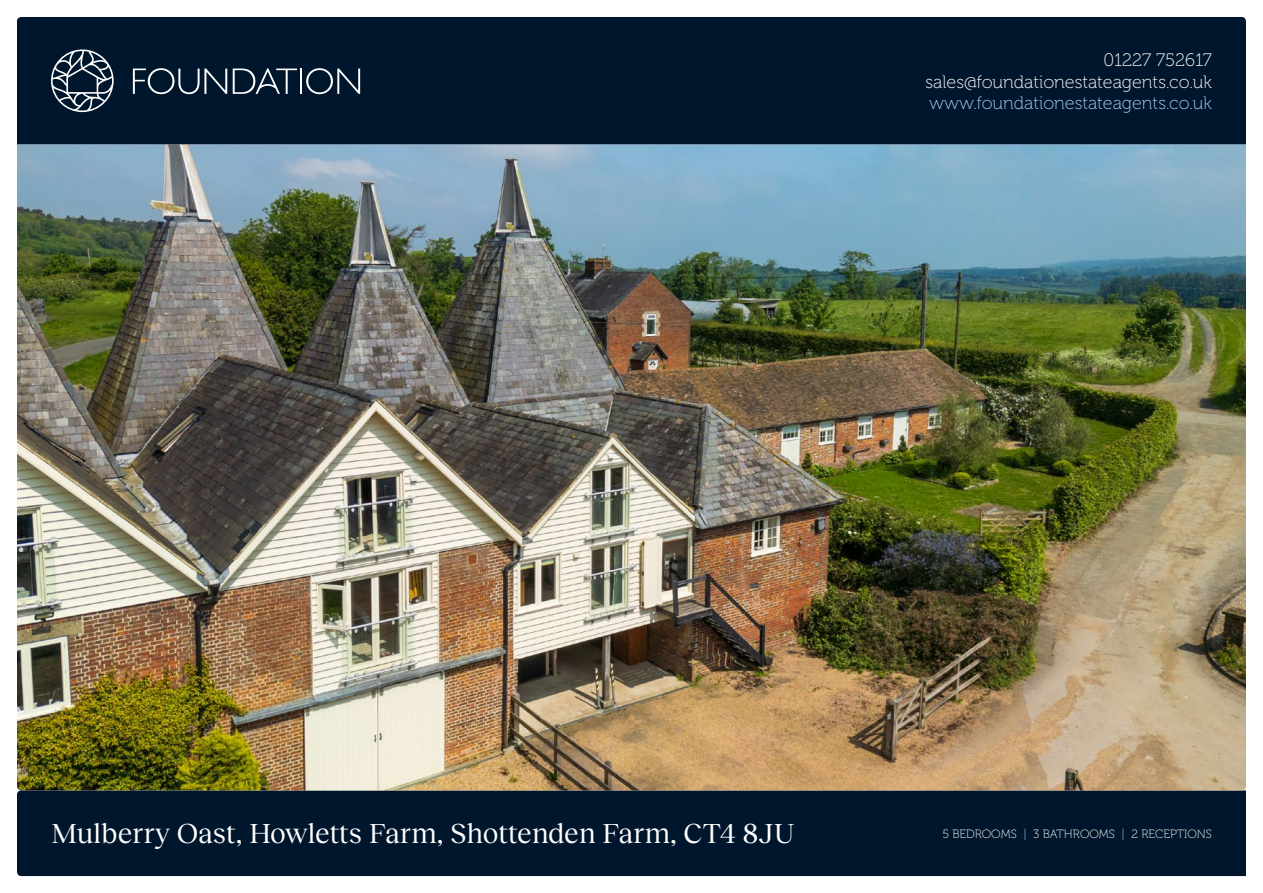
<style>
.page{position:relative;width:1263px;height:893px;background:#fff}
.page>*{position:absolute;margin:0;border:0;box-sizing:border-box;transform-origin:0 0}
.t1{font:28.5px "Reckless Neue";color:#fff}
.t2{font:18px/21.6px "Museo 100";color:#fff;text-align:right}
.t3{font:18px "Museo 100";color:#a7cfee}
.t4{font:12px "Museo 100";color:#fff}
.s1{color:#a7cfee}
</style>
<div class="page">
<div style="left:17px;top:790px;width:1229px;height:86px;background:#00162c"></div>
<div style="left:17px;top:17px;width:1229px;height:128px;background:#00162c"></div>
<hr style="left:300px;top:69px;width:2px;height:25px;background:#fff">
<svg style="left:233px;top:68px;width:64px;height:26px;background:#354658"></svg>
<svg style="left:133px;top:68px;width:94px;height:26px;background:#334556"></svg>
<svg style="left:306px;top:68px;width:54px;height:26px"></svg>
<svg style="left:51px;top:49px;width:63px;height:63px;background:#3e4f5f"></svg>
<img style="left:17px;top:145px;width:1229px;height:645px">
<p class="t2" style="left:925px;top:50px;width:288px">01227 752617 sales@foundationestateagents.co.uk</p>
<p class="t3" style="left:929px;top:94px;width:284px">www.foundationestateagents.co.uk</p>
<p class="t1" style="left:51px;top:813px;width:745px">Mulberry Oast, Howletts Farm, Shottenden Farm, CT4 8JU</p>
<p class="t4" style="left:942px;top:827px;width:271px">5 BEDROOMS <span class="s1">|</span> 3 BATHROOMS <span class="s1">|</span> 2 RECEPTIONS</p>
</div>
